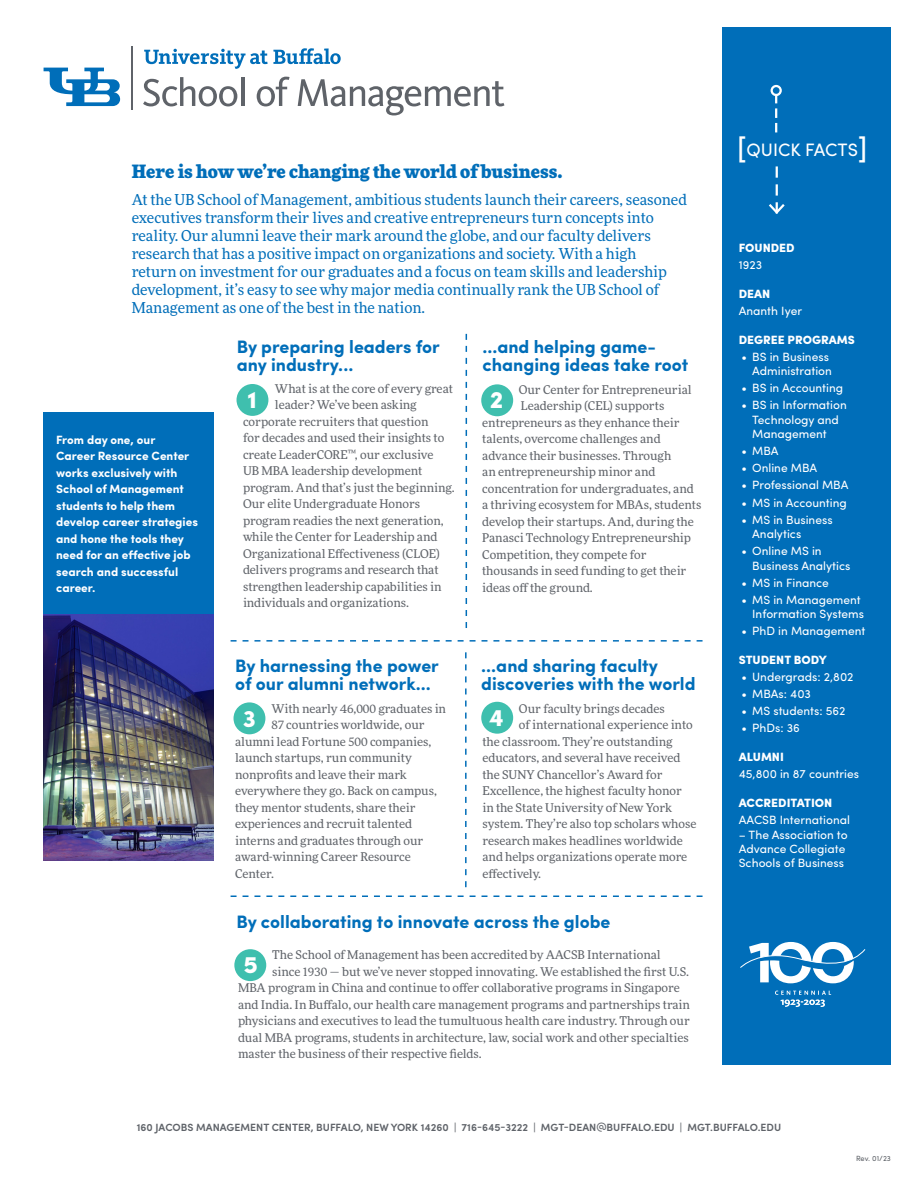
<style>
.page{position:relative;width:918px;height:1188px;background:#fff}
.page>*{position:absolute;margin:0;border:0;box-sizing:border-box;transform-origin:0 0}
.t1{font:900 24px "Sofia Pro";color:#fff}
.t2{font:700 18px/18px "Sofia Pro";color:#006eb9}
.t3{font:900 18px "More Pro";color:#006eb9}
.t4{font:18px "Sofia Pro";color:#fff}
.t5{font:15px/18px "More Pro";color:#006eb9}
.t6{font:12px/16.5px "More Pro";color:#5f6369}
.t7{font:12px/14.4px "Sofia Pro";color:#fff}
.t8{font:700 12px/16.5px "Sofia Pro";color:#fff}
.t9{font:900 12px "Sofia Pro";color:#fff}
.t10{font:600 10.5px "Sofia Pro";color:#5f6369}
.t11{font:7.5px "Sofia Pro";letter-spacing:-.005em;color:#5f6369}
.s1{font-size:28.5px}
</style>
<div class="page">
<svg style="left:144px;top:48px;width:197px;height:21px"></svg>
<svg style="left:143px;top:77px;width:94px;height:29px"></svg>
<hr style="left:241px;top:77px;width:3px;height:29px;background:#5f6369">
<svg style="left:257px;top:77px;width:33px;height:29px"></svg>
<svg style="left:298px;top:79px;width:206px;height:36px"></svg>
<hr style="left:131px;top:46px;width:2px;height:64px;background:#5f6369">
<svg style="left:44px;top:68px;width:76px;height:38px"></svg>
<svg style="left:231px;top:640px;width:472px;height:2px"></svg>
<svg style="left:466px;top:334px;width:1px;height:294px"></svg>
<svg style="left:465px;top:652px;width:2px;height:235px"></svg>
<div style="left:723px;top:27px;width:168px;height:1038px;background:#006eb9"></div>
<div style="left:237px;top:384px;width:31px;height:32px;background:#3fbfae;border-radius:50%"></div>
<div style="left:481px;top:384px;width:32px;height:32px;background:#3fbfae;border-radius:50%"></div>
<div style="left:234px;top:702px;width:31px;height:32px;background:#3fbfae;border-radius:50%"></div>
<div style="left:481px;top:702px;width:32px;height:32px;background:#3fbfae;border-radius:50%"></div>
<div style="left:234px;top:949px;width:32px;height:32px;background:#3fbfae;border-radius:50%"></div>
<img style="left:43px;top:614px;width:170px;height:247px">
<div style="left:43px;top:412px;width:170px;height:202px;background:#006eb9"></div>
<svg style="left:775px;top:96px;width:2px;height:35px"></svg>
<div style="left:771px;top:85px;width:11px;height:11px;border:2px solid #fff;border-radius:50%"></div>
<svg style="left:769px;top:168px;width:16px;height:46px"></svg>
<svg style="left:231px;top:896px;width:472px;height:1px"></svg>
<svg style="left:775px;top:991px;width:56px;height:16px"></svg>
<svg style="left:740px;top:942px;width:126px;height:41px"></svg>
<p class="t3" style="left:132px;top:157px;width:432px">Here is how we’re changing the world of business.</p>
<p class="t5" style="left:132px;top:190px;width:557px">At the UB School of Management, ambitious students launch their careers, seasoned executives transform their lives and creative entrepreneurs turn concepts into reality. Our alumni leave their mark around the globe, and our faculty delivers research that has a positive impact on organizations and society. With a high<br>return on investment for our graduates and a focus on team skills and leadership development, it’s easy to see why major media continually rank the UB School of Management as one of the best in the nation.</p>
<p class="t2" style="left:237px;top:337px;width:205px">By preparing leaders for any industry...</p>
<p class="t6" style="left:275px;top:380px;width:180px">What is at the core of every great</p>
<p class="t6" style="left:275px;top:396px;width:143px">leader? We’ve been asking</p>
<p class="t6" style="left:243px;top:413px;width:187px">corporate recruiters that question</p>
<p class="t6" style="left:243px;top:429px;width:203px">for decades and used their insights to</p>
<p class="t6" style="left:243px;top:446px;width:192px">create LeaderCORE™, our exclusive</p>
<p class="t6" style="left:243px;top:462px;width:181px">UB MBA leadership development</p>
<p class="t6" style="left:243px;top:479px;width:213px">program. And that’s just the beginning.</p>
<p class="t6" style="left:243px;top:495px;width:179px">Our elite Undergraduate Honors</p>
<p class="t6" style="left:243px;top:512px;width:202px">program readies the next generation,</p>
<p class="t6" style="left:243px;top:528px;width:196px">while the Center for Leadership and</p>
<p class="t6" style="left:243px;top:545px;width:198px">Organizational Effectiveness (CLOE)</p>
<p class="t6" style="left:243px;top:561px;width:197px">delivers programs and research that</p>
<p class="t6" style="left:243px;top:578px;width:200px">strengthen leadership capabilities in</p>
<p class="t6" style="left:243px;top:594px;width:168px">individuals and organizations.</p>
<p class="t2" style="left:482px;top:336px;width:208px">...and helping game&shy;changing ideas take root</p>
<p class="t6" style="left:519px;top:381px;width:175px">Our Center for Entrepreneurial</p>
<p class="t6" style="left:521px;top:397px;width:145px">Leadership (CEL) supports</p>
<p class="t6" style="left:482px;top:414px;width:199px">entrepreneurs as they enhance their</p>
<p class="t6" style="left:482px;top:430px;width:180px">talents, overcome challenges and</p>
<p class="t6" style="left:482px;top:447px;width:191px">advance their businesses. Through</p>
<p class="t6" style="left:482px;top:463px;width:175px">an entrepreneurship minor and</p>
<p class="t6" style="left:482px;top:480px;width:213px">concentration for undergraduates, and</p>
<p class="t6" style="left:482px;top:496px;width:221px">a thriving ecosystem for MBAs, students</p>
<p class="t6" style="left:482px;top:513px;width:213px">develop their startups. And, during the</p>
<p class="t6" style="left:482px;top:529px;width:210px">Panasci Technology Entrepreneurship</p>
<p class="t6" style="left:482px;top:546px;width:166px">Competition, they compete for</p>
<p class="t6" style="left:482px;top:562px;width:206px">thousands in seed funding to get their</p>
<p class="t6" style="left:482px;top:579px;width:112px">ideas off the ground.</p>
<p class="t1" style="left:247px;top:381px;width:11px">1</p>
<p class="t1" style="left:490px;top:380px;width:15px">2</p>
<p class="t8" style="left:56px;top:431px;width:143px">From day one, our<br>Career Resource Center works exclusively with<br>School of Management students to help them develop career strategies and hone the tools they need for an effective job search and successful career.</p>
<p class="t2" style="left:481px;top:655px;width:216px">...and sharing faculty discoveries with the world</p>
<p class="t6" style="left:519px;top:700px;width:147px">Our faculty brings decades</p>
<p class="t6" style="left:519px;top:716px;width:175px">of international experience into</p>
<p class="t6" style="left:482px;top:733px;width:192px">the classroom. They’re outstanding</p>
<p class="t6" style="left:482px;top:749px;width:199px">educators, and several have received</p>
<p class="t6" style="left:482px;top:766px;width:182px">the SUNY Chancellor’s Award for</p>
<p class="t6" style="left:482px;top:782px;width:201px">Excellence, the highest faculty honor</p>
<p class="t6" style="left:482px;top:799px;width:191px">in the State University of New York</p>
<p class="t6" style="left:482px;top:815px;width:215px">system. They’re also top scholars whose</p>
<p class="t6" style="left:482px;top:832px;width:202px">research makes headlines worldwide</p>
<p class="t6" style="left:482px;top:848px;width:206px">and helps organizations operate more</p>
<p class="t6" style="left:482px;top:865px;width:60px">effectively.</p>
<p class="t2" style="left:235px;top:656px;width:205px">By harnessing the power of our alumni network...</p>
<p class="t6" style="left:272px;top:700px;width:176px">With nearly 46,000 graduates in</p>
<p class="t6" style="left:235px;top:716px;width:203px;text-indent:36px">87 countries worldwide, our alumni lead Fortune 500 companies, launch startups, run community nonprofits and leave their mark everywhere they go. Back on campus, they mentor students, share their experiences and recruit talented interns and graduates through our award-winning Career Resource<br>Center.</p>
<p class="t1" style="left:243px;top:699px;width:15px">3</p>
<p class="t1" style="left:489px;top:699px;width:17px">4</p>
<p class="t2" style="left:237px;top:911px;width:375px">By collaborating to innovate across the globe</p>
<p class="t6" style="left:272px;top:946px;width:390px">The School of Management has been accredited by AACSB International</p>
<p class="t6" style="left:272px;top:963px;width:418px">since 1930 — but we’ve never stopped innovating. We established the first U.S.</p>
<p class="t6" style="left:238px;top:979px;width:443px">MBA program in China and continue to offer collaborative programs in Singapore</p>
<p class="t6" style="left:238px;top:996px;width:453px">and India. In Buffalo, our health care management programs and partnerships train</p>
<p class="t6" style="left:238px;top:1012px;width:453px">physicians and executives to lead the tumultuous health care industry. Through our</p>
<p class="t6" style="left:238px;top:1029px;width:452px">dual MBA programs, students in architecture, law, social work and other specialties</p>
<p class="t6" style="left:238px;top:1045px;width:245px">master the business of their respective fields.</p>
<p class="t1" style="left:244px;top:945px;width:16px">5</p>
<p class="t4" style="left:737px;top:137px;width:132px"><span class="s1">[</span>QUICK FACTS<span class="s1">]</span></p>
<p class="t9" style="left:739px;top:238px;width:58px">FOUNDED</p>
<p class="t7" style="left:739px;top:257px;width:25px">1923</p>
<p class="t9" style="left:739px;top:284px;width:33px">DEAN</p>
<p class="t7" style="left:739px;top:303px;width:65px">Ananth Iyer</p>
<p class="t9" style="left:739px;top:330px;width:118px">DEGREE PROGRAMS</p>
<p class="t7" style="left:741px;top:349px;width:92px;text-align:right">• BS in Business<br>Administration</p>
<p class="t7" style="left:741px;top:380px;width:103px">• BS in Accounting</p>
<p class="t7" style="left:752px;top:397px;width:96px;text-indent:-11px">• BS in Information<br>Technology and<br>Management</p>
<p class="t7" style="left:741px;top:443px;width:39px">• MBA</p>
<p class="t7" style="left:741px;top:460px;width:77px">• Online MBA</p>
<p class="t7" style="left:741px;top:477px;width:109px">• Professional MBA</p>
<p class="t7" style="left:741px;top:494px;width:107px">• MS in Accounting</p>
<p class="t7" style="left:752px;top:511px;width:82px;text-indent:-11px">• MS in Business<br>Analytics</p>
<p class="t7" style="left:752px;top:543px;width:100px;text-indent:-11px">• Online MS in<br>Business Analytics</p>
<p class="t7" style="left:741px;top:574px;width:89px">• MS in Finance</p>
<p class="t7" style="left:741px;top:592px;width:124px;text-align:right">• MS in Management<br>Information Systems</p>
<p class="t7" style="left:741px;top:623px;width:126px">• PhD in Management</p>
<p class="t9" style="left:739px;top:650px;width:90px">STUDENT BODY</p>
<p class="t7" style="left:741px;top:669px;width:114px">• Undergrads: 2,802</p>
<p class="t7" style="left:741px;top:686px;width:71px">• MBAs: 403</p>
<p class="t7" style="left:741px;top:703px;width:106px">• MS students: 562</p>
<p class="t7" style="left:741px;top:720px;width:60px">• PhDs: 36</p>
<p class="t9" style="left:739px;top:748px;width:47px">ALUMNI</p>
<p class="t7" style="left:739px;top:766px;width:122px">45,800 in 87 countries</p>
<p class="t9" style="left:739px;top:794px;width:95px">ACCREDITATION</p>
<p class="t7" style="left:739px;top:812px;width:113px">AACSB International</p>
<p class="t7" style="left:739px;top:826px;width:111px">– The Association to<br>Advance Collegiate<br>Schools of Business</p>
<p class="t10" style="left:137px;top:1119px;width:646px">160 JACOBS MANAGEMENT CENTER, BUFFALO, NEW YORK 14260 | 716-645-3222 | MGT-DEAN@BUFFALO.EDU | MGT.BUFFALO.EDU</p>
<p class="t11" style="left:856px;top:1153px;width:36px">Rev. 01/23</p>
</div>
